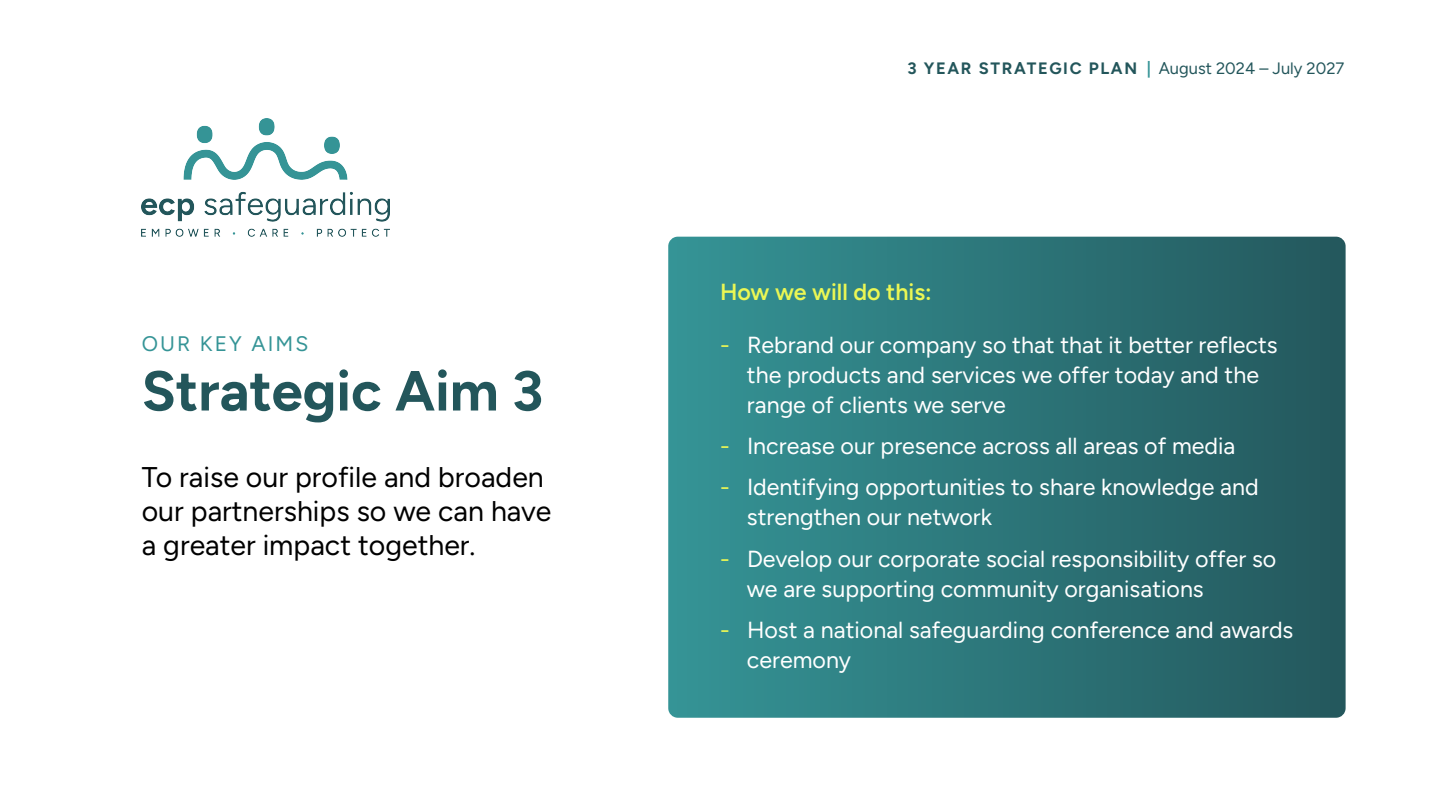
<style>
.page{position:relative;width:1440px;height:810px;background:#fff}
.page>*{position:absolute;margin:0;border:0;box-sizing:border-box;transform-origin:0 0}
.Title_01{font:700 56.1px "Figtree";color:#23565b}
.Intro_text{font:28.5px/34.2px "Figtree";color:#000}
.t1{font:23.25px/30px "Figtree";color:#fff}
.t2{font:600 23.25px "Figtree";color:#ebf754}
.t3{font:21.08px "Figtree";letter-spacing:.1em;color:#359496}
.t4{font:16.5px "Figtree";color:#23565b}
.s1{font-weight:700}
.s2{font-weight:700;color:#359496}
.s3{color:#ebf754}
</style>
<div class="page">
<svg style="left:668px;top:237px;width:678px;height:481px;background:#2c7579"></svg>
<img style="left:142px;top:118px;width:247px;height:119px">
<p class="t3" style="left:142px;top:331px;width:168px">OUR KEY AIMS</p>
<p class="Title_01" style="left:142px;top:357px;width:403px">Strategic Aim 3</p>
<p class="Intro_text" style="left:142px;top:460px;width:411px">To raise our profile and broaden our partnerships so we can have a greater impact together.</p>
<p class="t4" style="left:907px;top:59px;width:439px"><span class="s1">3 YEAR STRATEGIC PLAN</span> <span class="s2">|</span> August 2024 – July 2027</p>
<p class="t2" style="left:720px;top:279px;width:213px">How we will do this:</p>
<p class="t1" style="left:747px;top:330px;width:532px;text-indent:-27px"><span class="s3">-</span> Rebrand our company so that that it better reflects the products and services we offer today and the range of clients we serve</p>
<p class="t1" style="left:720px;top:431px;width:517px"><span class="s3">-</span> Increase our presence across all areas of media</p>
<p class="t1" style="left:747px;top:472px;width:513px;text-indent:-27px"><span class="s3">-</span> Identifying opportunities to share knowledge and strengthen our network</p>
<p class="t1" style="left:747px;top:544px;width:531px;text-indent:-27px"><span class="s3">-</span> Develop our corporate social responsibility offer so we are supporting community organisations</p>
<p class="t1" style="left:747px;top:615px;width:548px;text-indent:-27px"><span class="s3">-</span> Host a national safeguarding conference and awards ceremony</p>
</div>
